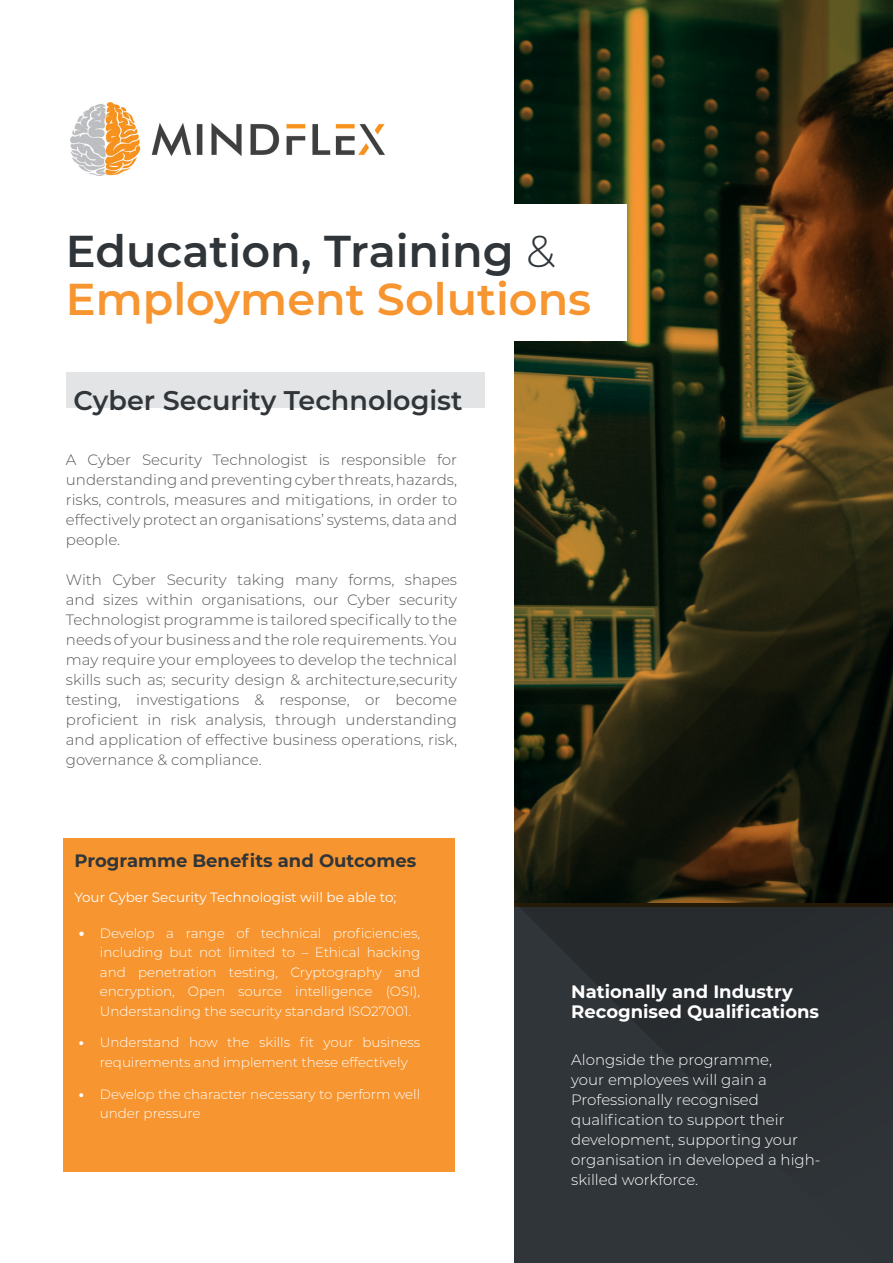
<style>
.page{position:relative;width:893px;height:1263px;background:#fff}
.page>*{position:absolute;margin:0;border:0;box-sizing:border-box;transform-origin:0 0}
.t1{font:600 44.55px "Montserrat";color:#303539}
.t2{font:600 44.55px "Montserrat";color:#f79530}
.t3{font:600 27px "Montserrat";color:#303539}
.t4{font:700 18px/20px "Montserrat";color:#fff}
.t5{font:700 18px "Montserrat";color:#303539}
.t6{font:300 15px/20px "Montserrat";color:#57585a;text-align:justify}
.t7{font:300 15px/20px "Montserrat";color:#fff}
.t8{font:300 13.5px/19.5px "Montserrat";letter-spacing:-.005em;color:#fff}
.t9{font:13.5px "Montserrat";color:#fff}
.s1{font-weight:300}
.s2{font-weight:800;font-size:15px}
.s3{font-weight:800}
</style>
<div class="page">
<div style="left:64px;top:838px;width:391px;height:333px;background:#f79530"></div>
<div style="left:66px;top:372px;width:419px;height:35px;background:#e3e4e5"></div>
<svg style="left:514px;top:906px;width:379px;height:357px;background:#2c3135"></svg>
<svg style="left:514px;top:0;width:379px;height:906px;background:#2f2b12"></svg>
<div style="left:26px;top:204px;width:600px;height:136px;background:#fff"></div>
<img style="left:70px;top:102px;width:314px;height:74px">
<p class="t1" style="left:66px;top:220px;width:491px">Education, Training <span class="s1">&amp;</span></p>
<p class="t2" style="left:66px;top:267px;width:527px">Employment Solutions</p>
<p class="t3" style="left:73px;top:381px;width:391px">Cyber Security Technologist</p>
<p class="t6" style="left:66px;top:450px;width:393px">A Cyber Security Technologist is responsible for understanding and preventing cyber threats, hazards, risks, controls, measures and mitigations, in order to effectively protect an organisations’ systems, data and people.</p>
<p class="t6" style="left:66px;top:569px;width:393px">With Cyber Security taking many forms, shapes and sizes within organisations, our Cyber security Technologist programme is tailored specifically to the needs of your business and the role requirements. You may require your employees to develop the technical skills such as; security design &amp; architecture,security testing, investigations &amp; response, or become proficient in risk analysis, through understanding and application of effective business operations, risk, governance &amp; compliance.</p>
<p class="t5" style="left:74px;top:848px;width:343px">Programme Benefits and Outcomes</p>
<p class="t9" style="left:74px;top:888px;width:323px">Your Cyber Security Technologist will be able to;</p>
<p class="t8" style="left:100px;top:922px;width:322px;text-align:justify;text-indent:-21px"><span class="s2">•</span> Develop a range of technical proficiencies, including but not limited to – Ethical hacking and penetration testing, Cryptography and encryption, Open source intelligence (OSI), Understanding the security standard ISO27001.</p>
<p class="t8" style="left:100px;top:1032px;width:322px;text-indent:-21px"><span class="s3">•</span> Understand how the skills fit your business requirements and implement these effectively</p>
<p class="t8" style="left:100px;top:1084px;width:322px;text-indent:-21px"><span class="s3">•</span> Develop the character necessary to perform well under pressure</p>
<p class="t4" style="left:571px;top:980px;width:249px">Nationally and Industry<br>Recognised Qualifications</p>
<p class="t7" style="left:571px;top:1049px;width:251px">Alongside the programme,<br>your employees will gain a<br>Professionally recognised qualification to support their development, supporting your organisation in developed a high&shy;skilled workforce.</p>
</div>
